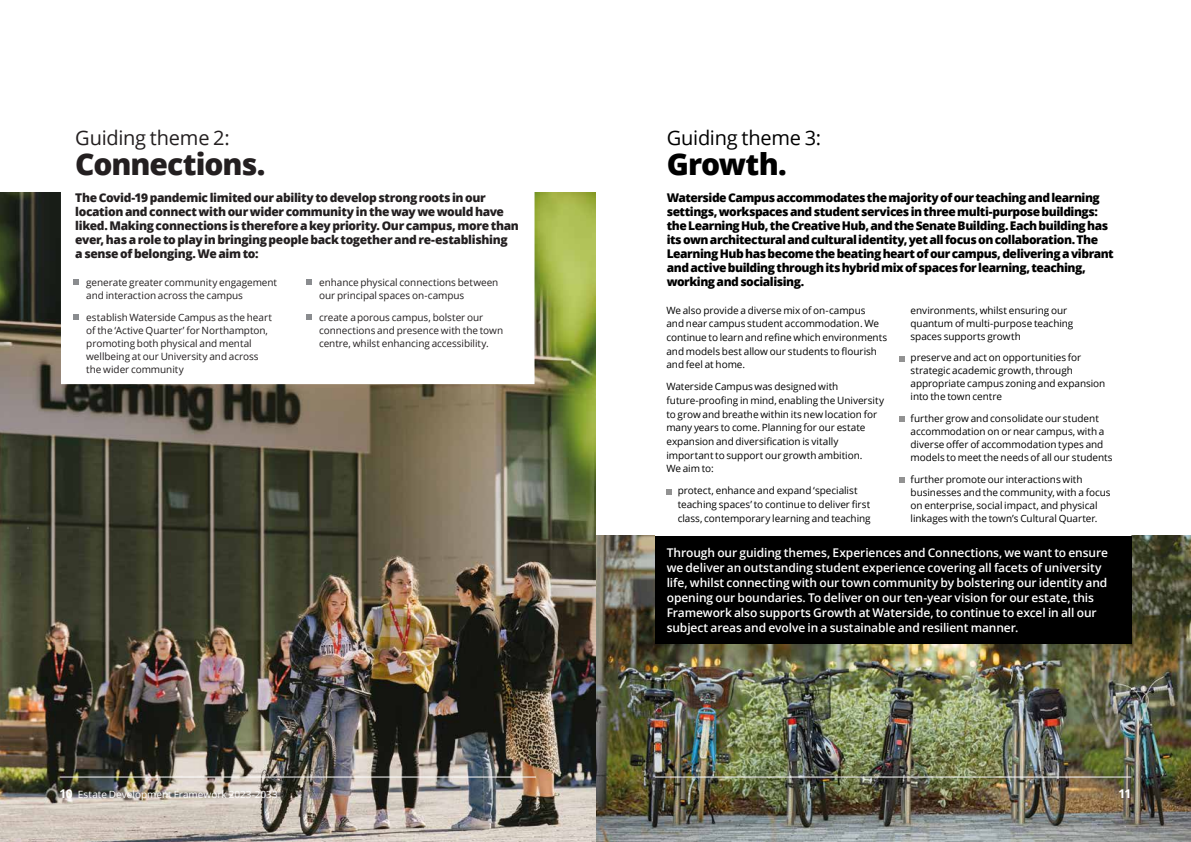
<style>
.page{position:relative;width:1191px;height:842px;background:#fff}
.page>*{position:absolute;margin:0;border:0;box-sizing:border-box;transform-origin:0 0}
.t1{font:800 30px "Open Sans";letter-spacing:-.035em;color:#231f20}
.t2{font:800 30px "Open Sans";letter-spacing:-.03em;color:#000}
.t3{font:20px "Open Sans";letter-spacing:-.01em;color:#000}
.t4{font:20px "Open Sans";letter-spacing:-.01em;color:#231f20}
.t5{font:800 12px/14px "Open Sans";letter-spacing:-.04em;color:#000}
.t6{font:600 12px/15px "Open Sans";letter-spacing:-.01em;color:#fff}
.t7{font:800 12px/14px "Open Sans";letter-spacing:-.03em;color:#231f20}
.t8{font:700 12px "Open Sans";color:#fff}
.t9{font:10px/13.6px "Open Sans";letter-spacing:-.005em;color:#000}
.t10{font:10px/13px "Open Sans";letter-spacing:-.005em;color:#231f20}
.t11{font:10px "Open Sans";color:#fff}
.s1{font-weight:700;font-size:12px}
</style>
<div class="page">
<img style="left:595px;top:536px;width:596px;height:306px">
<img style="left:0;top:193px;width:595px;height:649px">
<div style="left:655px;top:536px;width:476px;height:107px;background:#000"></div>
<svg style="left:666px;top:489px;width:6px;height:5px"></svg>
<svg style="left:899px;top:356px;width:6px;height:5px"></svg>
<svg style="left:899px;top:416px;width:6px;height:6px"></svg>
<svg style="left:899px;top:477px;width:6px;height:6px"></svg>
<hr style="left:655px;top:777px;width:476px;height:1px;background:#fff">
<hr style="left:60px;top:777px;width:476px;height:1px;background:#fff">
<svg style="left:61px;top:193px;width:473px;height:191px"></svg>
<svg style="left:73px;top:279px;width:6px;height:6px"></svg>
<svg style="left:73px;top:314px;width:6px;height:6px"></svg>
<svg style="left:306px;top:279px;width:5px;height:6px"></svg>
<svg style="left:306px;top:314px;width:5px;height:6px"></svg>
<p class="t4" style="left:75px;top:124px;width:156px">Guiding theme 2:</p>
<p class="t1" style="left:75px;top:141px;width:192px">Connections.</p>
<p class="t7" style="left:75px;top:190px;width:445px">The Covid-19 pandemic limited our ability to develop strong roots in our location and connect with our wider community in the way we would have liked. Making connections is therefore a key priority. Our campus, more than ever, has a role to play in bringing people back together and re-establishing<br>a sense of belonging. We aim to:</p>
<p class="t10" style="left:86px;top:276px;width:192px">generate greater community engagement and interaction across the campus</p>
<p class="t10" style="left:86px;top:310px;width:187px">establish Waterside Campus as the heart of the ‘Active Quarter’ for Northampton, promoting both physical and mental wellbeing at our University and across the wider community</p>
<p class="t10" style="left:319px;top:276px;width:181px">enhance physical connections between our principal spaces on-campus</p>
<p class="t10" style="left:319px;top:310px;width:186px">create a porous campus, bolster our connections and presence with the town centre, whilst enhancing accessibility.</p>
<h2 class="t3" style="left:667px;top:124px;width:156px">Guiding theme 3:</h2>
<h1 class="t2" style="left:667px;top:141px;width:122px">Growth.</h1>
<p class="t5" style="left:667px;top:190px;width:448px">Waterside Campus accommodates the majority of our teaching and learning settings, workspaces and student services in three multi-purpose buildings: the Learning Hub, the Creative Hub, and the Senate Building. Each building has its own architectural and cultural identity, yet all focus on collaboration. The Learning Hub has become the beating heart of our campus, delivering a vibrant and active building through its hybrid mix of spaces for learning, teaching, working and socialising.</p>
<p class="t9" style="left:666px;top:303px;width:222px">We also provide a diverse mix of on-campus<br>and near campus student accommodation. We continue to learn and refine which environments and models best allow our students to flourish and feel at home.</p>
<p class="t9" style="left:666px;top:380px;width:219px">Waterside Campus was designed with future-proofing in mind, enabling the University to grow and breathe within its new location for many years to come. Planning for our estate expansion and diversification is vitally important to support our growth ambition.<br>We aim to:</p>
<p class="t9" style="left:677px;top:484px;width:194px">protect, enhance and expand ‘specialist teaching spaces’ to continue to deliver first class, contemporary learning and teaching</p>
<p class="t9" style="left:910px;top:303px;width:164px;line-height:13px">environments, whilst ensuring our quantum of multi-purpose teaching spaces supports growth</p>
<p class="t9" style="left:910px;top:351px;width:196px;line-height:13px">preserve and act on opportunities for strategic academic growth, through appropriate campus zoning and expansion into the town centre</p>
<p class="t9" style="left:910px;top:412px;width:204px;line-height:13px">further grow and consolidate our student accommodation on or near campus, with a diverse offer of accommodation types and models to meet the needs of all our students</p>
<p class="t9" style="left:910px;top:472px;width:202px;line-height:13px">further promote our interactions with businesses and the community, with a focus on enterprise, social impact, and physical linkages with the town’s Cultural Quarter.</p>
<p class="t6" style="left:667px;top:545px;width:443px">Through our guiding themes, Experiences and Connections, we want to ensure we deliver an outstanding student experience covering all facets of university life, whilst connecting with our town community by bolstering our identity and opening our boundaries. To deliver on our ten-year vision for our estate, this Framework also supports Growth at Waterside, to continue to excel in all our subject areas and evolve in a sustainable and resilient manner.</p>
<p class="t11" style="left:60px;top:788px;width:220px"><span class="s1">10</span> Estate Development Framework 2023-2033</p>
<p class="t8" style="left:1118px;top:786px;width:14px">11</p>
</div>
